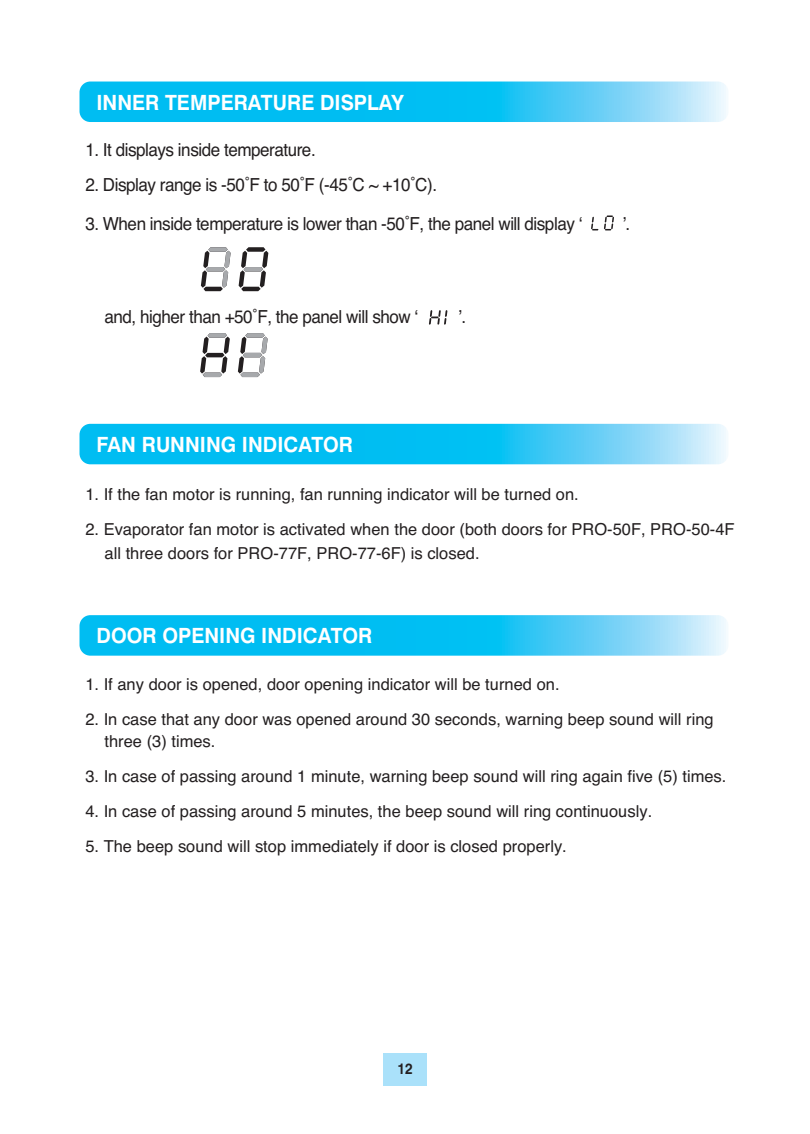
<style>
.page{position:relative;width:810px;height:1134px;background:#fff}
.page>*{position:absolute;margin:0;border:0;box-sizing:border-box;transform-origin:0 0}
.t1{font:700 21px "Swiss 721 BT";color:#fff;scale:.95 1}
.t2{font:18px "Helvetica";letter-spacing:-.03em;color:#231f20;scale:.95 1}
.t3{font:16.5px/24px "Helvetica";color:#231f20}
.t4{font:700 15px "Swiss 721 BT";color:#231f20;scale:.9 1}
</style>
<div class="page">
<div style="left:383px;top:1053px;width:44px;height:33px;background:#aae1fa"></div>
<svg style="left:80px;top:82px;width:648px;height:40px;background:#2ac6f4"></svg>
<svg style="left:80px;top:424px;width:648px;height:40px;background:#2ac6f4"></svg>
<svg style="left:80px;top:615px;width:648px;height:41px;background:#2dc6f4"></svg>
<svg style="left:429px;top:310px;width:18px;height:15px"></svg>
<svg style="left:591px;top:215px;width:23px;height:15px"></svg>
<svg style="left:201px;top:247px;width:30px;height:44px"></svg>
<svg style="left:239px;top:247px;width:29px;height:44px"></svg>
<svg style="left:200px;top:333px;width:30px;height:44px"></svg>
<svg style="left:238px;top:333px;width:30px;height:44px"></svg>
<p class="t1" style="left:96px;top:94px;width:325px">INNER TEMPERATURE DISPLAY</p>
<p class="t2" style="left:85px;top:143px;width:244px">1. It displays inside temperature.</p>
<p class="t2" style="left:85px;top:178px;width:372px">2. Display range is -50˚F to 50˚F (-45˚C ~ +10˚C).</p>
<p class="t2" style="left:85px;top:217px;width:525px">3. When inside temperature is lower than -50˚F, the panel will display ʻ</p>
<p class="t2" style="left:622px;top:217px;width:10px">ʼ.</p>
<p class="t2" style="left:104px;top:310px;width:332px">and, higher than +50˚F, the panel will show ʻ</p>
<p class="t2" style="left:458px;top:310px;width:10px">ʼ.</p>
<p class="t1" style="left:96px;top:437px;width:272px">FAN RUNNING INDICATOR</p>
<p class="t3" style="left:85px;top:484px;width:495px">1. If the fan motor is running, fan running indicator will be turned on.</p>
<p class="t3" style="left:105px;top:519px;width:632px;text-indent:-19px">2. Evaporator fan motor is activated when the door (both doors for PRO-50F, PRO-50-4F all three doors for PRO-77F, PRO-77-6F) is closed.</p>
<p class="t1" style="left:96px;top:628px;width:292px">DOOR OPENING INDICATOR</p>
<p class="t3" style="left:85px;top:674px;width:476px">1. If any door is opened, door opening indicator will be turned on.</p>
<p class="t3" style="left:104px;top:710px;width:611px;line-height:22px;text-indent:-19px">2. In case that any door was opened around 30 seconds, warning beep sound will ring three (3) times.</p>
<p class="t3" style="left:85px;top:766px;width:643px">3. In case of passing around 1 minute, warning beep sound will ring again five (5) times.</p>
<p class="t3" style="left:85px;top:800px;width:568px">4. In case of passing around 5 minutes, the beep sound will ring continuously.</p>
<p class="t3" style="left:85px;top:835px;width:483px">5. The beep sound will stop immediately if door is closed properly.</p>
<p class="t4" style="left:397px;top:1063px;width:19px">12</p>
</div>
